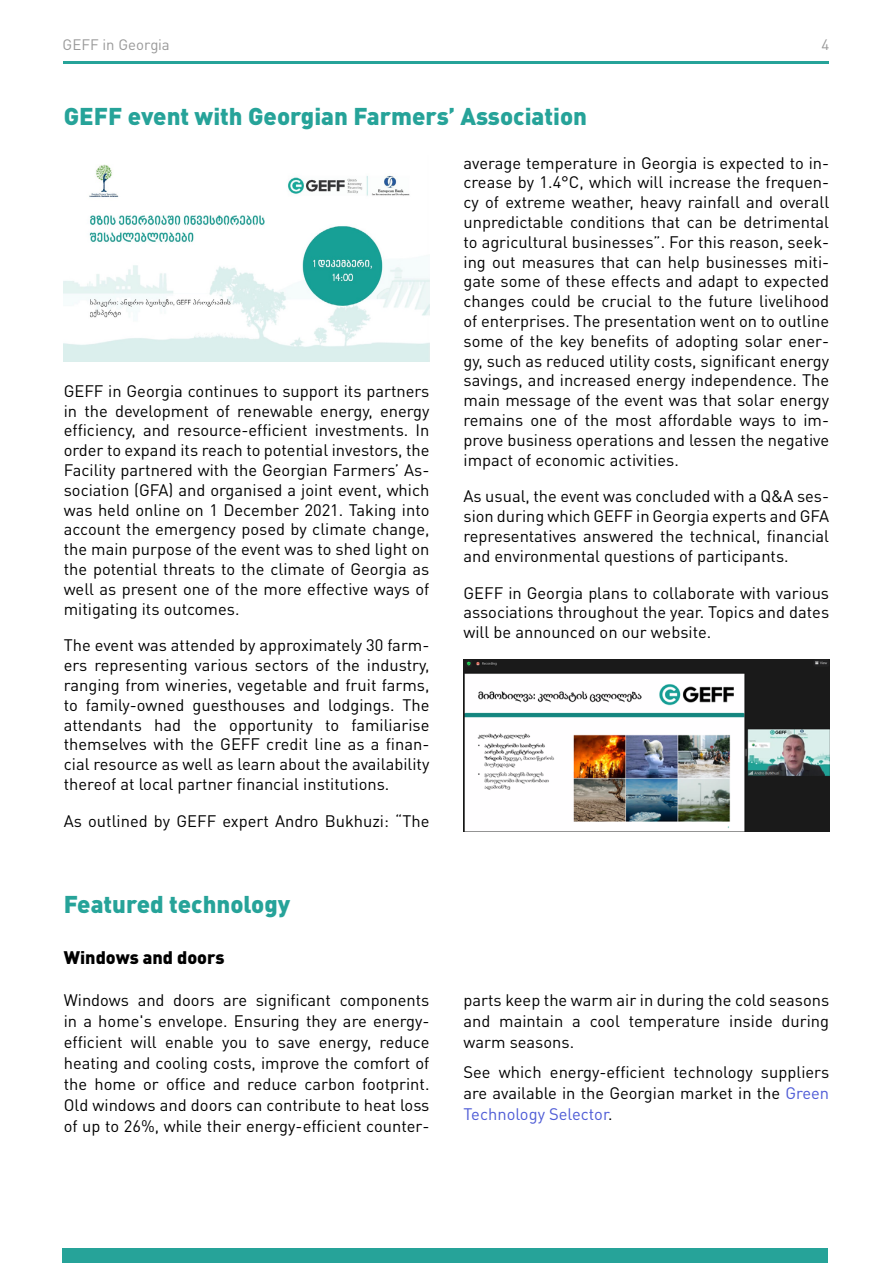
<style>
.page{position:relative;width:893px;height:1263px;background:#fff}
.page>*{position:absolute;margin:0;border:0;box-sizing:border-box;transform-origin:0 0}
.t1{font:900 24px "DIN Pro";color:#26a399}
.t2{font:900 18px "DIN Pro";color:#000}
.t3{font:16.5px/19.8px "DIN Pro";color:#000;text-align:justify}
.t4{font:15px "DIN Pro";color:#999}
.s1{color:#4f5cd6}
</style>
<div class="page">
<hr style="left:64px;top:61px;width:765px;height:3px;background:#26a399">
<div style="left:62px;top:1248px;width:765px;height:15px;background:#26a399"></div>
<img style="left:64px;top:164px;width:365px;height:198px">
<img style="left:463px;top:659px;width:366px;height:172px">
<p class="t4" style="left:63px;top:34px;width:109px">GEFF in Georgia</p>
<h1 class="t1" style="left:64px;top:100px;width:525px">GEFF event with Georgian Farmers’ Association</h1>
<p class="t4" style="left:821px;top:34px;width:9px">4</p>
<p class="t3" style="left:64px;top:380px;width:367px">GEFF in Georgia continues to support its partners in the development of renewable energy, energy efficiency, and resource-efficient investments. In order to expand its reach to potential investors, the Facility partnered with the Georgian Farmers’ As&shy;sociation (GFA) and organised a joint event, which was held online on 1 December 2021. Taking into account the emergency posed by climate change, the main purpose of the event was to shed light on the potential threats to the climate of Georgia as well as present one of the more effective ways of mitigating its outcomes.</p>
<p class="t3" style="left:64px;top:635px;width:367px">The event was attended by approximately 30 farm&shy;ers representing various sectors of the industry, ranging from wineries, vegetable and fruit farms, to family-owned guesthouses and lodgings. The attendants had the opportunity to familiarise themselves with the GEFF credit line as a finan&shy;cial resource as well as learn about the availability thereof at local partner financial institutions.</p>
<p class="t3" style="left:64px;top:810px;width:367px">As outlined by GEFF expert Andro Bukhuzi: “The</p>
<p class="t3" style="left:463px;top:152px;width:367px">average temperature in Georgia is expected to in&shy;crease by 1.4°C, which will increase the frequen&shy;cy of extreme weather, heavy rainfall and overall unpredictable conditions that can be detrimental to agricultural businesses”. For this reason, seek&shy;ing out measures that can help businesses miti&shy;gate some of these effects and adapt to expected changes could be crucial to the future livelihood of enterprises. The presentation went on to outline some of the key benefits of adopting solar ener&shy;gy, such as reduced utility costs, significant energy savings, and increased energy independence. The main message of the event was that solar energy remains one of the most affordable ways to im&shy;prove business operations and lessen the negative impact of economic activities.</p>
<p class="t3" style="left:463px;top:486px;width:367px">As usual, the event was concluded with a Q&amp;A ses&shy;sion during which GEFF in Georgia experts and GFA representatives answered the technical, financial and environmental questions of participants.</p>
<p class="t3" style="left:463px;top:582px;width:367px">GEFF in Georgia plans to collaborate with various associations throughout the year. Topics and dates will be announced on our website.</p>
<h1 class="t1" style="left:64px;top:888px;width:228px">Featured technology</h1>
<p class="t2" style="left:64px;top:945px;width:162px">Windows and doors</p>
<p class="t3" style="left:64px;top:989px;width:367px;line-height:21px">Windows and doors are significant components in a home's envelope. Ensuring they are energy&shy;efficient will enable you to save energy, reduce heating and cooling costs, improve the comfort of the home or office and reduce carbon footprint.<br>Old windows and doors can contribute to heat loss of up to 26%, while their energy-efficient counter-</p>
<p class="t3" style="left:463px;top:989px;width:367px;line-height:21px">parts keep the warm air in during the cold seasons and maintain a cool temperature inside during warm seasons.</p>
<p class="t3" style="left:463px;top:1060px;width:367px;line-height:21px">See which energy-efficient technology suppliers are available in the Georgian market in the <span class="s1">Green Technology Selector</span>.</p>
</div>
